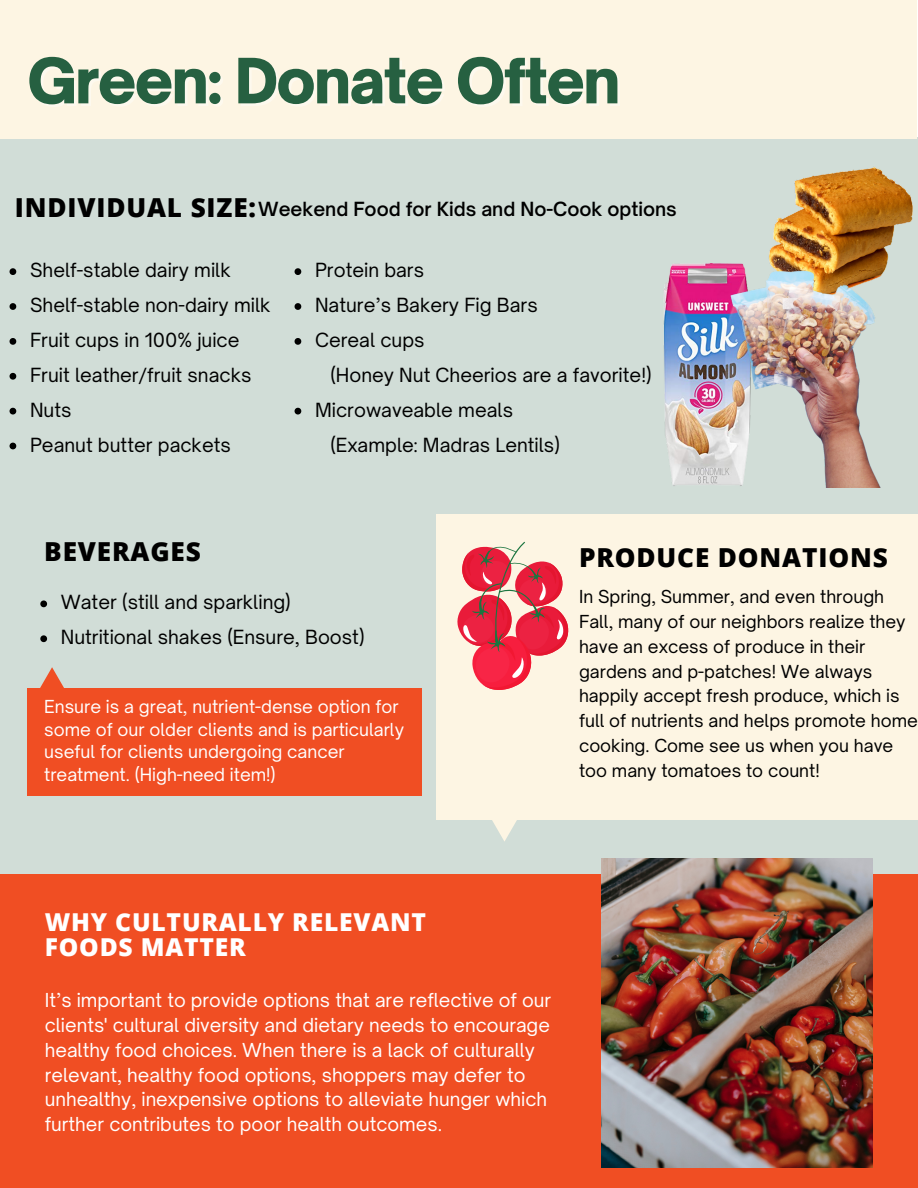
<style>
.page{position:relative;width:918px;height:1188px;background:#fff}
.page>*{position:absolute;margin:0;border:0;box-sizing:border-box;transform-origin:0 0}
.t1{font:900 59.7px "Open Sauce One";letter-spacing:-.03em;color:#266041}
.t2{font:800 26.1px "Open Sans";letter-spacing:.035em;color:#000}
.t3{font:800 24.6px/24.8px "Open Sans";letter-spacing:.035em;color:#fff}
.t4{font:18.75px "Open Sauce One";color:#000}
.t5{font:600 18.75px "Open Sauce One";color:#000}
.t6{font:18.45px/24.8px "Open Sauce One";color:#fff}
.t7{font:17.1px/24.8px "Open Sauce One";color:#000}
.t8{font:17.1px/22.5px "Open Sauce One";color:#fff}
</style>
<div class="page">
<div style="left:0;top:137px;width:918px;height:374px;background:#d1ddd7"></div>
<img style="left:794px;top:120px;width:123px;height:78px">
<img style="left:663px;top:264px;width:63px;height:222px">
<img style="left:726px;top:198px;width:187px;height:290px">
<div style="left:0;top:512px;width:918px;height:374px;background:#d1ddd7"></div>
<div style="left:28px;top:688px;width:394px;height:108px;background:#f04e23"></div>
<svg style="left:40px;top:667px;width:24px;height:21px"></svg>
<div style="left:0;top:874px;width:918px;height:314px;background:#f04e23"></div>
<div style="left:436px;top:514px;width:482px;height:306px;background:#fdf5e3"></div>
<svg style="left:457px;top:542px;width:112px;height:148px"></svg>
<svg style="left:492px;top:820px;width:25px;height:21px"></svg>
<img style="left:602px;top:859px;width:271px;height:308px">
<svg style="left:10px;top:268px;width:6px;height:7px"></svg>
<svg style="left:10px;top:303px;width:6px;height:7px"></svg>
<svg style="left:10px;top:338px;width:6px;height:7px"></svg>
<svg style="left:10px;top:373px;width:6px;height:7px"></svg>
<svg style="left:10px;top:408px;width:6px;height:7px"></svg>
<svg style="left:10px;top:443px;width:6px;height:6px"></svg>
<svg style="left:295px;top:268px;width:6px;height:7px"></svg>
<svg style="left:295px;top:303px;width:6px;height:7px"></svg>
<svg style="left:295px;top:338px;width:6px;height:7px"></svg>
<svg style="left:295px;top:408px;width:6px;height:7px"></svg>
<svg style="left:40px;top:600px;width:7px;height:7px"></svg>
<svg style="left:40px;top:635px;width:7px;height:7px"></svg>
<div style="left:0;top:0;width:916px;height:139px;background:#fdf5e3"></div>
<p class="t1" style="left:28px;top:44px;width:594px">Green: Donate Often</p>
<p class="t2" style="left:15px;top:190px;width:243px">INDIVIDUAL SIZE:</p>
<p class="t5" style="left:258px;top:197px;width:420px">Weekend Food for Kids and No-Cook options</p>
<p class="t4" style="left:30px;top:259px;width:202px">Shelf-stable dairy milk</p>
<p class="t4" style="left:30px;top:293px;width:242px">Shelf-stable non-dairy milk</p>
<p class="t4" style="left:30px;top:328px;width:211px">Fruit cups in 100% juice</p>
<p class="t4" style="left:30px;top:363px;width:223px">Fruit leather/fruit snacks</p>
<p class="t4" style="left:30px;top:398px;width:43px">Nuts</p>
<p class="t4" style="left:30px;top:433px;width:202px">Peanut butter packets</p>
<p class="t4" style="left:315px;top:259px;width:111px">Protein bars</p>
<p class="t4" style="left:315px;top:293px;width:224px">Nature’s Bakery Fig Bars</p>
<p class="t4" style="left:315px;top:328px;width:111px">Cereal cups</p>
<p class="t4" style="left:330px;top:363px;width:323px">(Honey Nut Cheerios are a favorite!)</p>
<p class="t4" style="left:315px;top:398px;width:200px">Microwaveable meals</p>
<p class="t4" style="left:330px;top:433px;width:231px">(Example: Madras Lentils)</p>
<p class="t2" style="left:44px;top:533px;width:158px">BEVERAGES</p>
<p class="t4" style="left:61px;top:591px;width:232px">Water (still and sparkling)</p>
<p class="t4" style="left:61px;top:626px;width:305px">Nutritional shakes (Ensure, Boost)</p>
<p class="t8" style="left:44px;top:695px;width:361px">Ensure is a great, nutrient-dense option for some of our older clients and is particularly useful for clients undergoing cancer treatment. (High-need item!)</p>
<p class="t2" style="left:579px;top:539px;width:310px">PRODUCE DONATIONS</p>
<p class="t7" style="left:579px;top:584px;width:340px">In Spring, Summer, and even through Fall, many of our neighbors realize they have an excess of produce in their gardens and p-patches! We always happily accept fresh produce, which is full of nutrients and helps promote home cooking. Come see us when you have too many tomatoes to count!</p>
<p class="t3" style="left:45px;top:910px;width:383px">WHY CULTURALLY RELEVANT<br>FOODS MATTER</p>
<p class="t6" style="left:45px;top:988px;width:508px">It’s important to provide options that are reflective of our clients' cultural diversity and dietary needs to encourage healthy food choices. When there is a lack of culturally relevant, healthy food options, shoppers may defer to unhealthy, inexpensive options to alleviate hunger which further contributes to poor health outcomes.</p>
</div>
